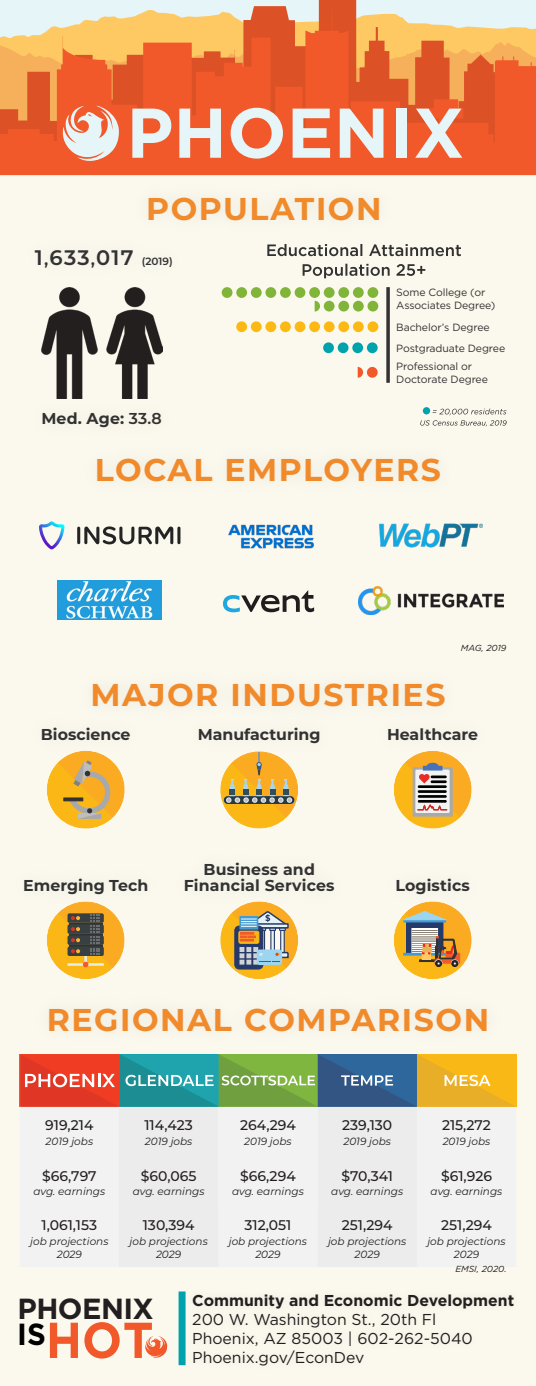
<style>
.page{position:relative;width:536px;height:1386px;background:#fff}
.page>*{position:absolute;margin:0;border:0;box-sizing:border-box;transform-origin:0 0}
.t1{font:700 31.5px "Montserrat";letter-spacing:.05em;color:#f18a2a}
.t2{font:700 30.45px "Gotham";color:#000;scale:.96 1}
.t3{font:700 29.05px "Gotham";letter-spacing:-.02em;color:#231f20}
.t4{font:600 21px "Montserrat";letter-spacing:.055em;color:#323232}
.t5{font:700 15.75px "Montserrat";letter-spacing:.005em;color:#323232}
.t6{font:15.75px "Gotham";color:#231f20}
.t7{font:700 15.75px "Gotham";color:#231f20}
.t8{font:500 14px "Montserrat";color:#231f20}
.t9{font:italic 10.5px/12.6px "Montserrat";color:#231f20;text-align:center}
.t10{font:10.5px/12.6px "Gotham";letter-spacing:-.01em;color:#323232}
.t11{font:italic 8.75px "Gotham";color:#231f20}
.s1{font-size:17.5px}
.s2{font-size:10.5px}
.s3{font-weight:600}
</style>
<div class="page">
<div style="left:0;top:175px;width:536px;height:1211px;background:#fbf8ed"></div>
<svg style="left:0;top:0;width:535px;height:9px;fill:#e5f5f8"></svg>
<svg style="left:0;top:9px;width:536px;height:166px"></svg>
<svg style="left:132px;top:109px;width:39px;height:49px"></svg>
<svg style="left:179px;top:109px;width:42px;height:49px"></svg>
<svg style="left:230px;top:108px;width:53px;height:51px"></svg>
<svg style="left:292px;top:109px;width:38px;height:49px"></svg>
<svg style="left:339px;top:109px;width:44px;height:49px"></svg>
<div style="left:395px;top:109px;width:11px;height:49px;background:#e5f5f8"></div>
<svg style="left:415px;top:109px;width:47px;height:49px"></svg>
<svg style="left:63px;top:106px;width:56px;height:57px"></svg>
<img style="left:41px;top:288px;width:121px;height:110px">
<svg style="left:420px;top:409px;width:86px;height:17px"></svg>
<svg style="left:302px;top:264px;width:123px;height:14px"></svg>
<svg style="left:267px;top:244px;width:194px;height:12px"></svg>
<hr style="left:386px;top:287px;width:3px;height:96px;background:#323232">
<div style="left:367px;top:321px;width:11px;height:11px;background:#fcb813;border-radius:50%"></div>
<div style="left:353px;top:321px;width:10px;height:11px;background:#fcb813;border-radius:50%"></div>
<div style="left:338px;top:321px;width:11px;height:11px;background:#fcb813;border-radius:50%"></div>
<div style="left:323px;top:321px;width:11px;height:11px;background:#fcb813;border-radius:50%"></div>
<div style="left:309px;top:321px;width:11px;height:11px;background:#fcb813;border-radius:50%"></div>
<div style="left:294px;top:321px;width:11px;height:11px;background:#fcb813;border-radius:50%"></div>
<div style="left:280px;top:321px;width:11px;height:11px;background:#fcb813;border-radius:50%"></div>
<div style="left:265px;top:321px;width:11px;height:11px;background:#fcb813;border-radius:50%"></div>
<div style="left:251px;top:321px;width:10px;height:11px;background:#fcb813;border-radius:50%"></div>
<div style="left:236px;top:321px;width:11px;height:11px;background:#fcb813;border-radius:50%"></div>
<div style="left:367px;top:342px;width:10px;height:11px;background:#00a3ad;border-radius:50%"></div>
<div style="left:352px;top:342px;width:11px;height:11px;background:#00a3ad;border-radius:50%"></div>
<div style="left:337px;top:342px;width:11px;height:11px;background:#00a3ad;border-radius:50%"></div>
<div style="left:323px;top:342px;width:11px;height:11px;background:#00a3ad;border-radius:50%"></div>
<div style="left:367px;top:367px;width:10px;height:11px;background:#f1592a;border-radius:50%"></div>
<svg style="left:357px;top:367px;width:6px;height:11px"></svg>
<div style="left:367px;top:287px;width:11px;height:11px;background:#80b539;border-radius:50%"></div>
<div style="left:353px;top:287px;width:10px;height:11px;background:#80b539;border-radius:50%"></div>
<div style="left:338px;top:287px;width:11px;height:11px;background:#80b539;border-radius:50%"></div>
<div style="left:323px;top:287px;width:11px;height:11px;background:#80b539;border-radius:50%"></div>
<div style="left:309px;top:287px;width:11px;height:11px;background:#80b539;border-radius:50%"></div>
<div style="left:294px;top:287px;width:11px;height:11px;background:#80b539;border-radius:50%"></div>
<div style="left:280px;top:287px;width:11px;height:11px;background:#80b539;border-radius:50%"></div>
<div style="left:265px;top:287px;width:11px;height:11px;background:#80b539;border-radius:50%"></div>
<div style="left:251px;top:287px;width:10px;height:11px;background:#80b539;border-radius:50%"></div>
<div style="left:236px;top:287px;width:11px;height:11px;background:#80b539;border-radius:50%"></div>
<div style="left:222px;top:287px;width:10px;height:11px;background:#80b539;border-radius:50%"></div>
<div style="left:367px;top:301px;width:11px;height:11px;background:#80b539;border-radius:50%"></div>
<div style="left:353px;top:301px;width:10px;height:11px;background:#80b539;border-radius:50%"></div>
<div style="left:338px;top:301px;width:11px;height:11px;background:#80b539;border-radius:50%"></div>
<div style="left:323px;top:301px;width:11px;height:11px;background:#80b539;border-radius:50%"></div>
<svg style="left:314px;top:301px;width:6px;height:11px"></svg>
<svg style="left:77px;top:526px;width:103px;height:18px"></svg>
<svg style="left:39px;top:521px;width:25px;height:28px"></svg>
<img style="left:228px;top:524px;width:86px;height:25px">
<img style="left:379px;top:523px;width:104px;height:25px">
<img style="left:57px;top:580px;width:104px;height:40px">
<img style="left:358px;top:587px;width:145px;height:28px">
<svg style="left:223px;top:590px;width:91px;height:22px"></svg>
<svg style="left:394px;top:901px;width:77px;height:78px"></svg>
<svg style="left:47px;top:901px;width:78px;height:78px"></svg>
<svg style="left:220px;top:901px;width:78px;height:78px"></svg>
<svg style="left:394px;top:751px;width:77px;height:78px"></svg>
<hr style="left:430px;top:780px;width:16px;height:3px;background:#000">
<hr style="left:417px;top:785px;width:29px;height:3px;background:#000">
<hr style="left:417px;top:790px;width:29px;height:3px;background:#000">
<hr style="left:417px;top:795px;width:29px;height:3px;background:#000">
<hr style="left:417px;top:800px;width:29px;height:3px;background:#000">
<svg style="left:47px;top:751px;width:78px;height:78px"></svg>
<svg style="left:220px;top:751px;width:78px;height:78px"></svg>
<svg style="left:20px;top:1054px;width:496px;height:213px"></svg>
<div style="left:178px;top:1292px;width:7px;height:73px;background:#00a3ad"></div>
<svg style="left:50px;top:1323px;width:28px;height:35px"></svg>
<svg style="left:84px;top:1322px;width:83px;height:37px"></svg>
<p class="t1" style="left:146px;top:186px;width:237px">POPULATION</p>
<p class="t4" style="left:35px;top:242px;width:139px">1<span class="s1">,</span>633<span class="s1">,</span>017 <span class="s2">(2019)</span></p>
<p class="t5" style="left:41px;top:407px;width:122px">Med. Age: <span class="s3">33.8</span></p>
<p class="t10" style="left:396px;top:286px;width:101px">Some College (or<br>Associates Degree)</p>
<p class="t10" style="left:396px;top:321px;width:95px">Bachelor’s Degree</p>
<p class="t10" style="left:396px;top:342px;width:110px">Postgraduate Degree</p>
<p class="t10" style="left:396px;top:360px;width:93px">Professional or<br>Doctorate Degree</p>
<p class="t1" style="left:95px;top:447px;width:347px">LOCAL EMPLOYERS</p>
<p class="t1" style="left:90px;top:673px;width:356px">MAJOR INDUSTRIES</p>
<p class="t11" style="left:460px;top:643px;width:47px">MAG, 2019</p>
<p class="t5" style="left:41px;top:723px;width:91px">Bioscience</p>
<p class="t5" style="left:198px;top:723px;width:124px">Manufacturing</p>
<p class="t5" style="left:387px;top:723px;width:92px">Healthcare</p>
<p class="t5" style="left:23px;top:874px;width:126px">Emerging Tech</p>
<p class="t5" style="left:203px;top:858px;width:113px">Business and</p>
<p class="t5" style="left:184px;top:874px;width:152px">Financial Services</p>
<p class="t5" style="left:395px;top:874px;width:76px">Logistics</p>
<p class="t1" style="left:47px;top:997px;width:443px">REGIONAL COMPARISON</p>
<p class="t8" style="left:45px;top:1115px;width:50px">919,214</p>
<p class="t9" style="left:46px;top:1135px;width:49px">2019 jobs</p>
<p class="t8" style="left:144px;top:1115px;width:50px">114,423</p>
<p class="t9" style="left:145px;top:1135px;width:49px">2019 jobs</p>
<p class="t8" style="left:240px;top:1115px;width:57px">264,294</p>
<p class="t9" style="left:244px;top:1135px;width:49px">2019 jobs</p>
<p class="t8" style="left:342px;top:1115px;width:52px">239,130</p>
<p class="t9" style="left:343px;top:1135px;width:49px">2019 jobs</p>
<p class="t8" style="left:442px;top:1115px;width:50px">215,272</p>
<p class="t9" style="left:442px;top:1135px;width:49px">2019 jobs</p>
<p class="t8" style="left:42px;top:1166px;width:56px">$66,797</p>
<p class="t9" style="left:33px;top:1184px;width:73px">avg. earnings</p>
<p class="t8" style="left:141px;top:1166px;width:57px">$60,065</p>
<p class="t9" style="left:133px;top:1184px;width:73px">avg. earnings</p>
<p class="t8" style="left:240px;top:1166px;width:57px">$66,294</p>
<p class="t9" style="left:232px;top:1184px;width:73px">avg. earnings</p>
<p class="t8" style="left:341px;top:1166px;width:53px">$70,341</p>
<p class="t9" style="left:331px;top:1184px;width:73px">avg. earnings</p>
<p class="t8" style="left:441px;top:1166px;width:52px">$61,926</p>
<p class="t9" style="left:430px;top:1184px;width:73px">avg. earnings</p>
<p class="t8" style="left:42px;top:1215px;width:57px">1,061,153</p>
<p class="t9" style="left:30px;top:1235px;width:80px">job projections<br>2029</p>
<p class="t8" style="left:143px;top:1215px;width:53px">130,394</p>
<p class="t9" style="left:129px;top:1235px;width:80px">job projections<br>2029</p>
<p class="t8" style="left:244px;top:1215px;width:48px">312,051</p>
<p class="t9" style="left:229px;top:1235px;width:80px">job projections<br>2029</p>
<p class="t8" style="left:342px;top:1215px;width:52px">251,294</p>
<p class="t9" style="left:328px;top:1235px;width:80px">job projections<br>2029</p>
<p class="t8" style="left:441px;top:1215px;width:52px">251,294</p>
<p class="t9" style="left:427px;top:1235px;width:80px">job projections<br>2029</p>
<p class="t11" style="left:455px;top:1264px;width:53px">EMSI, 2020.</p>
<p class="t3" style="left:17px;top:1289px;width:138px">PHOENIX</p>
<p class="t2" style="left:17px;top:1314px;width:31px">IS</p>
<p class="t7" style="left:192px;top:1290px;width:323px">Community and Economic Development</p>
<p class="t6" style="left:192px;top:1310px;width:245px">200 W. Washington St., 20th Fl</p>
<p class="t6" style="left:192px;top:1328px;width:282px">Phoenix, AZ 85003 | 602-262-5040</p>
<p class="t6" style="left:192px;top:1347px;width:174px">Phoenix.gov/EconDev</p>
</div>
